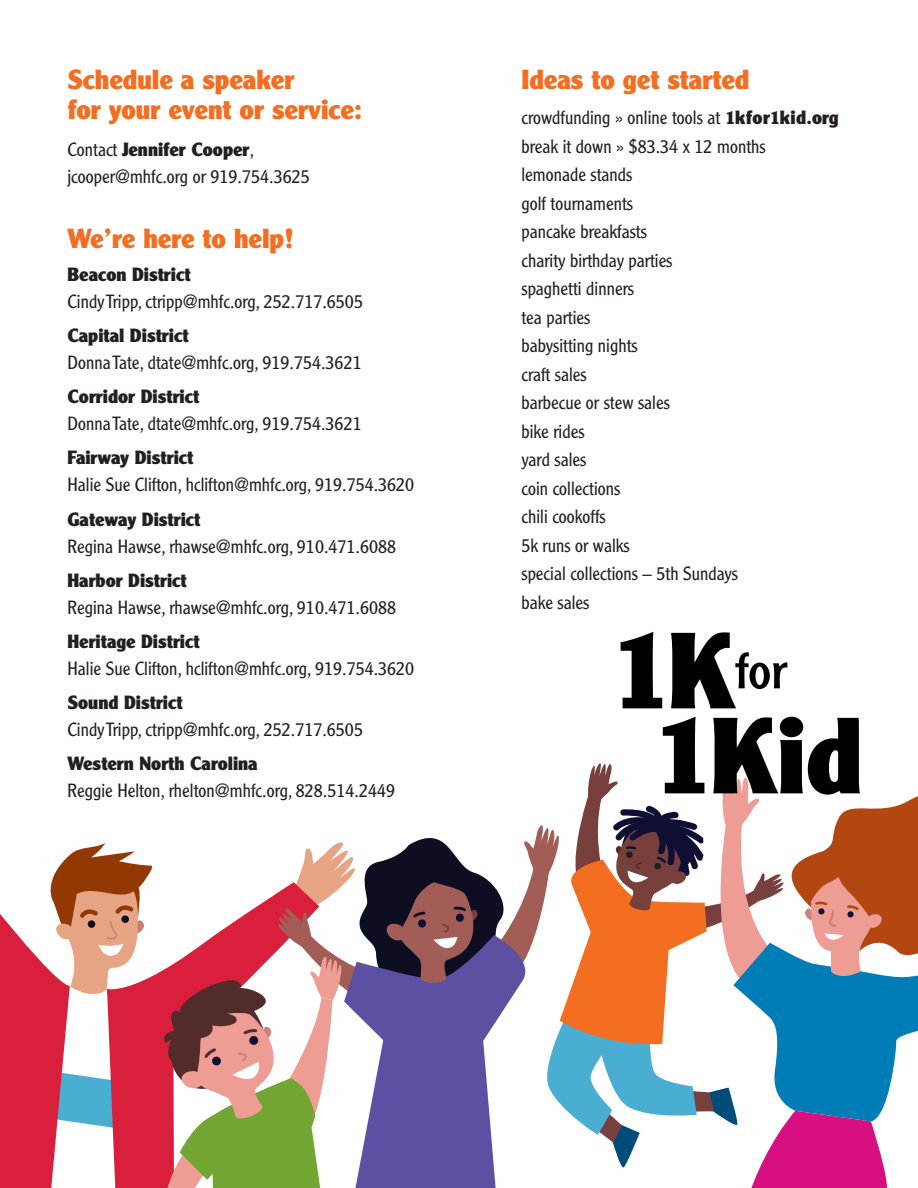
<style>
.page{position:relative;width:918px;height:1188px;background:#fff}
.page>*{position:absolute;margin:0;border:0;box-sizing:border-box;transform-origin:0 0}
.t1{font:900 105.75px "Clearface Gothic LH";color:#000001}
.t2{font:50.1px "Clearface Gothic LH";color:#000001}
.t3{font:900 27px/30px "Clearface Gothic LH";color:#f36e21}
.t4{font:300 18.75px/27px "Clearface Gothic LH";color:#231f20}
.s1{font-weight:900}
.s2{font-weight:900;font-size:110.85px}
.s3{font-weight:900;font-size:105.75px}
.s4{font-size:110.85px}
</style>
<div class="page">
<svg style="left:0;top:763px;width:918px;height:425px"></svg>
<p class="t3" style="left:68px;top:64px;width:296px">Schedule a speaker<br>for your event or service:</p>
<p class="t4" style="left:68px;top:136px;width:244px">Contact <span class="s1">Jennifer Cooper</span>, jcooper@mhfc.org or 919.754.3625</p>
<p class="t3" style="left:68px;top:223px;width:228px">We’re here to help!</p>
<p class="t4" style="left:68px;top:261px;width:297px"><span class="s1">Beacon District<br></span>Cindy Tripp, ctripp@mhfc.org, 252.717.6505</p>
<p class="t4" style="left:68px;top:322px;width:296px"><span class="s1">Capital District<br></span>Donna Tate, dtate@mhfc.org, 919.754.3621</p>
<p class="t4" style="left:68px;top:383px;width:296px"><span class="s1">Corridor District<br></span>Donna Tate, dtate@mhfc.org, 919.754.3621</p>
<p class="t4" style="left:68px;top:444px;width:348px"><span class="s1">Fairway District<br></span>Halie Sue Clifton, hclifton@mhfc.org, 919.754.3620</p>
<p class="t4" style="left:68px;top:505px;width:330px"><span class="s1">Gateway District<br></span>Regina Hawse, rhawse@mhfc.org, 910.471.6088</p>
<p class="t4" style="left:68px;top:566px;width:330px"><span class="s1">Harbor District<br></span>Regina Hawse, rhawse@mhfc.org, 910.471.6088</p>
<p class="t4" style="left:68px;top:627px;width:348px"><span class="s1">Heritage District<br></span>Halie Sue Clifton, hclifton@mhfc.org, 919.754.3620</p>
<p class="t4" style="left:68px;top:688px;width:297px"><span class="s1">Sound District<br></span>Cindy Tripp, ctripp@mhfc.org, 252.717.6505</p>
<p class="t4" style="left:68px;top:749px;width:329px"><span class="s1">Western North Carolina<br></span>Reggie Helton, rhelton@mhfc.org, 828.514.2449</p>
<p class="t3" style="left:521px;top:64px;width:229px">Ideas to get started</p>
<p class="t4" style="left:521px;top:104px;width:319px">crowdfunding » online tools at <span class="s1">1kfor1kid.org</span></p>
<p class="t4" style="left:521px;top:133px;width:246px">break it down » $83.34 x 12 months</p>
<p class="t4" style="left:521px;top:161px;width:113px">lemonade stands</p>
<p class="t4" style="left:521px;top:190px;width:113px">golf tournaments</p>
<p class="t4" style="left:521px;top:218px;width:127px">pancake breakfasts</p>
<p class="t4" style="left:521px;top:247px;width:153px">charity birthday parties</p>
<p class="t4" style="left:521px;top:275px;width:114px">spaghetti dinners</p>
<p class="t4" style="left:521px;top:304px;width:71px">tea parties</p>
<p class="t4" style="left:521px;top:332px;width:118px">babysitting nights</p>
<p class="t4" style="left:521px;top:361px;width:67px">craft sales</p>
<p class="t4" style="left:521px;top:389px;width:150px">barbecue or stew sales</p>
<p class="t4" style="left:521px;top:418px;width:65px">bike rides</p>
<p class="t4" style="left:521px;top:446px;width:67px">yard sales</p>
<p class="t4" style="left:521px;top:475px;width:100px">coin collections</p>
<p class="t4" style="left:521px;top:503px;width:86px">chili cookoffs</p>
<p class="t4" style="left:521px;top:532px;width:110px">5k runs or walks</p>
<p class="t4" style="left:521px;top:560px;width:218px">special collections – 5th Sundays</p>
<p class="t4" style="left:521px;top:589px;width:70px">bake sales</p>
<p class="t2" style="left:608px;top:639px;width:181px"><span class="s2">1</span><span class="s3">K</span>for</p>
<p class="t1" style="left:650px;top:690px;width:214px"><span class="s4">1</span>Kid</p>
</div>
